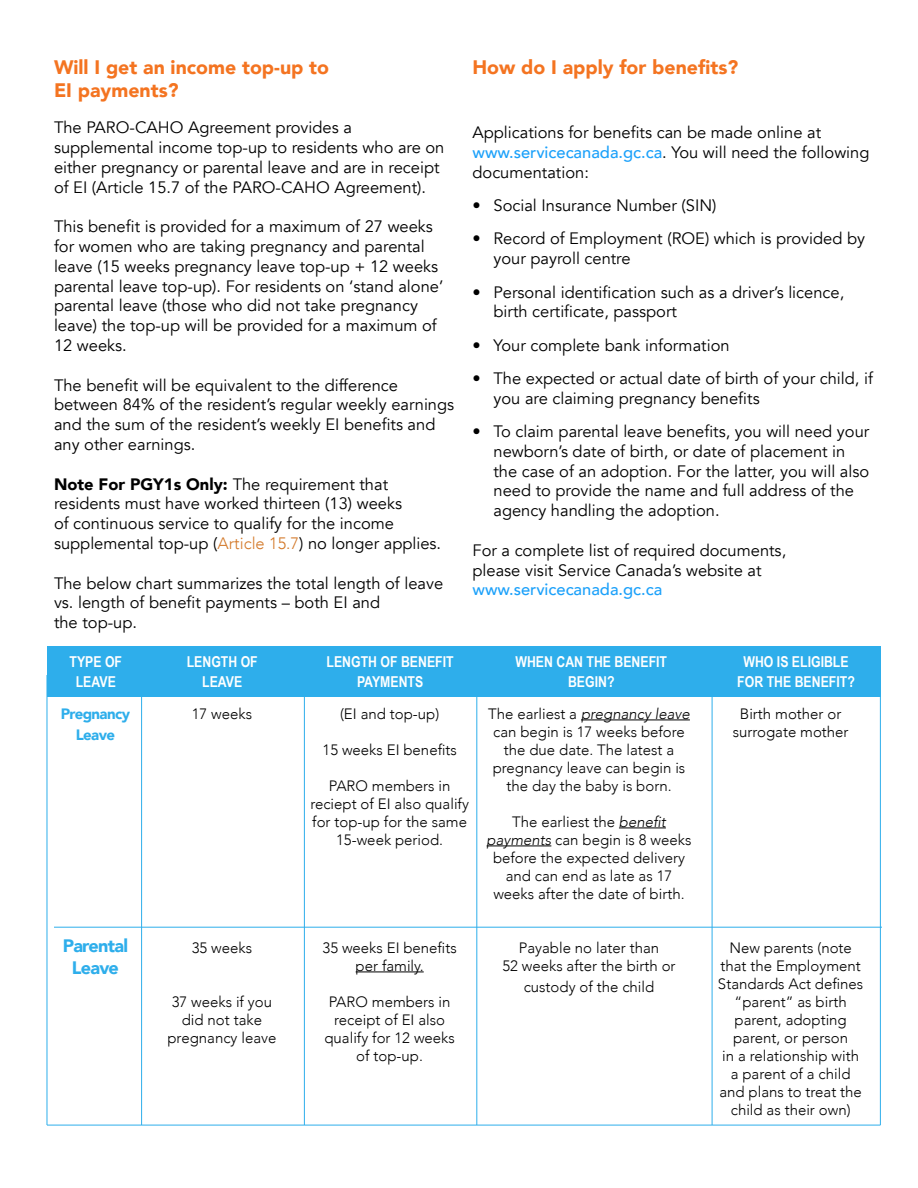
<style>
.page{position:relative;width:918px;height:1188px;background:#fff}
.page>*{position:absolute;margin:0;border:0;box-sizing:border-box;transform-origin:0 0}
.t1{font:900 19.5px/23.4px "Avenir";color:#f47421}
.t2{font:900 18px/21.6px "Avenir";letter-spacing:-.04em;color:#2eaeeb;text-align:center}
.t3{font:16.5px/19.8px "Avenir";color:#000}
.t4{font:500 16.5px "Avenir";color:#1ca1fa}
.t5{font:300 15px/18px "Avenir";color:#000;text-align:center}
.t6{font:700 15px/19.5px "Arial Narrow";color:#fff;text-align:center}
.t7{font:900 15px/21.6px "Avenir";letter-spacing:-.04em;color:#2eaeeb;text-align:center}
.s1{font-weight:900}
.s2{font-weight:300;color:#d37828}
.s3{font-weight:500;color:#1ca1fa}
.s4{font-style:italic}
</style>
<div class="page">
<hr style="left:356px;top:972px;width:68px;height:1px;background:#000">
<hr style="left:581px;top:720px;width:109px;height:1px;background:#000">
<hr style="left:619px;top:828px;width:47px;height:1px;background:#000">
<hr style="left:487px;top:846px;width:64px;height:1px;background:#000">
<div style="left:47px;top:646px;width:833px;height:51px;background:#2eaeeb"></div>
<hr style="left:47px;top:1125px;width:833px;height:1px;background:#2eaeeb">
<hr style="left:54px;top:927px;width:828px;height:1px;background:#2eaeeb">
<hr style="left:141px;top:675px;width:1px;height:450px;background:#2eaeeb">
<hr style="left:304px;top:675px;width:1px;height:450px;background:#2eaeeb">
<hr style="left:477px;top:675px;width:1px;height:450px;background:#2eaeeb">
<hr style="left:47px;top:675px;width:1px;height:450px;background:#2eaeeb">
<hr style="left:712px;top:675px;width:1px;height:450px;background:#2eaeeb">
<hr style="left:880px;top:675px;width:1px;height:450px;background:#2eaeeb">
<p class="t1" style="left:54px;top:55px;width:277px">Will I get an income top-up to<br>EI payments?</p>
<p class="t3" style="left:54px;top:118px;width:392px">The PARO-CAHO Agreement provides a supplemental income top-up to residents who are on either pregnancy or parental leave and are in receipt of EI (Article 15.7 of the PARO-CAHO Agreement).</p>
<p class="t3" style="left:54px;top:217px;width:391px">This benefit is provided for a maximum of 27 weeks for women who are taking pregnancy and parental leave (15 weeks pregnancy leave top-up + 12 weeks parental leave top-up). For residents on ‘stand alone’ parental leave (those who did not take pregnancy leave) the top-up will be provided for a maximum of 12 weeks.</p>
<p class="t3" style="left:54px;top:375px;width:402px">The benefit will be equivalent to the difference between 84% of the resident’s regular weekly earnings and the sum of the resident’s weekly EI benefits and any other earnings.</p>
<p class="t3" style="left:54px;top:474px;width:389px"><span class="s1">Note For PGY1s Only:</span> The requirement that residents must have worked thirteen (13) weeks<br>of continuous service to qualify for the income supplemental top-up (<span class="s2">Article 15.7</span>) no longer applies.</p>
<p class="t3" style="left:54px;top:573px;width:391px">The below chart summarizes the total length of leave vs. length of benefit payments – both EI and<br>the top-up.</p>
<p class="t1" style="left:472px;top:55px;width:267px">How do I apply for benefits?</p>
<p class="t3" style="left:472px;top:123px;width:398px">Applications for benefits can be made online at <span class="s3">www.servicecanada.gc.ca</span>. You will need the following documentation:</p>
<p class="t3" style="left:472px;top:196px;width:245px">• Social Insurance Number (SIN)</p>
<p class="t3" style="left:494px;top:229px;width:373px;text-indent:-21px">• Record of Employment (ROE) which is provided by your payroll centre</p>
<p class="t3" style="left:494px;top:282px;width:352px;text-indent:-21px">• Personal identification such as a driver’s licence, birth certificate, passport</p>
<p class="t3" style="left:472px;top:335px;width:259px">• Your complete bank information</p>
<p class="t3" style="left:494px;top:369px;width:381px;text-indent:-21px">• The expected or actual date of birth of your child, if you are claiming pregnancy benefits</p>
<p class="t3" style="left:494px;top:422px;width:377px;text-indent:-21px">• To claim parental leave benefits, you will need your newborn’s date of birth, or date of placement in the case of an adoption. For the latter, you will also need to provide the name and full address of the agency handling the adoption.</p>
<p class="t3" style="left:472px;top:541px;width:315px">For a complete list of required documents, please visit Service Canada’s website at</p>
<p class="t4" style="left:472px;top:575px;width:191px">www.servicecanada.gc.ca</p>
<p class="t6" style="left:70px;top:651px;width:54px">TYPE OF<br>LEAVE</p>
<p class="t6" style="left:187px;top:651px;width:73px">LENGTH OF<br>LEAVE</p>
<p class="t6" style="left:327px;top:651px;width:129px">LENGTH OF BENEFIT<br>PAYMENTS</p>
<p class="t6" style="left:515px;top:651px;width:153px">WHEN CAN THE BENEFIT<br>BEGIN?</p>
<p class="t6" style="left:737px;top:651px;width:119px">WHO IS ELIGIBLE<br>FOR THE BENEFIT?</p>
<p class="t5" style="left:733px;top:705px;width:117px">Birth mother or surrogate mother</p>
<p class="t5" style="left:340px;top:705px;width:101px">(EI and top-up)</p>
<p class="t5" style="left:323px;top:741px;width:136px">15 weeks EI benefits</p>
<p class="t5" style="left:310px;top:777px;width:160px">PARO members in reciept of EI also qualify for top-up for the same<br>15-week period.</p>
<p class="t5" style="left:488px;top:705px;width:203px">The earliest a <span class="s4">pregnancy leave </span>can begin is 17 weeks before the due date. The latest a pregnancy leave can begin is the day the baby is born.</p>
<p class="t5" style="left:487px;top:813px;width:206px">The earliest the <span class="s4">benefit payments</span> can begin is 8 weeks before the expected delivery and can end as late as 17 weeks after the date of birth.</p>
<p class="t5" style="left:192px;top:705px;width:62px">17 weeks</p>
<p class="t7" style="left:61px;top:702px;width:71px">Pregnancy<br>Leave</p>
<p class="t2" style="left:63px;top:935px;width:67px">Parental<br>Leave</p>
<p class="t5" style="left:192px;top:939px;width:62px">35 weeks</p>
<p class="t5" style="left:167px;top:993px;width:110px">37 weeks if you did not take pregnancy leave</p>
<p class="t5" style="left:323px;top:939px;width:136px">35 weeks EI benefits per family.</p>
<p class="t5" style="left:324px;top:993px;width:132px">PARO members in receipt of EI also qualify for 12 weeks of top-up.</p>
<p class="t5" style="left:502px;top:939px;width:175px">Payable no later than<br>52 weeks after the birth or</p>
<p class="t5" style="left:524px;top:978px;width:132px">custody of the child</p>
<p class="t5" style="left:718px;top:939px;width:147px">New parents (note that the Employment<br>Standards Act defines “parent” as birth parent, adopting parent, or person<br>in a relationship with a parent of a child and plans to treat the child as their own)</p>
</div>
